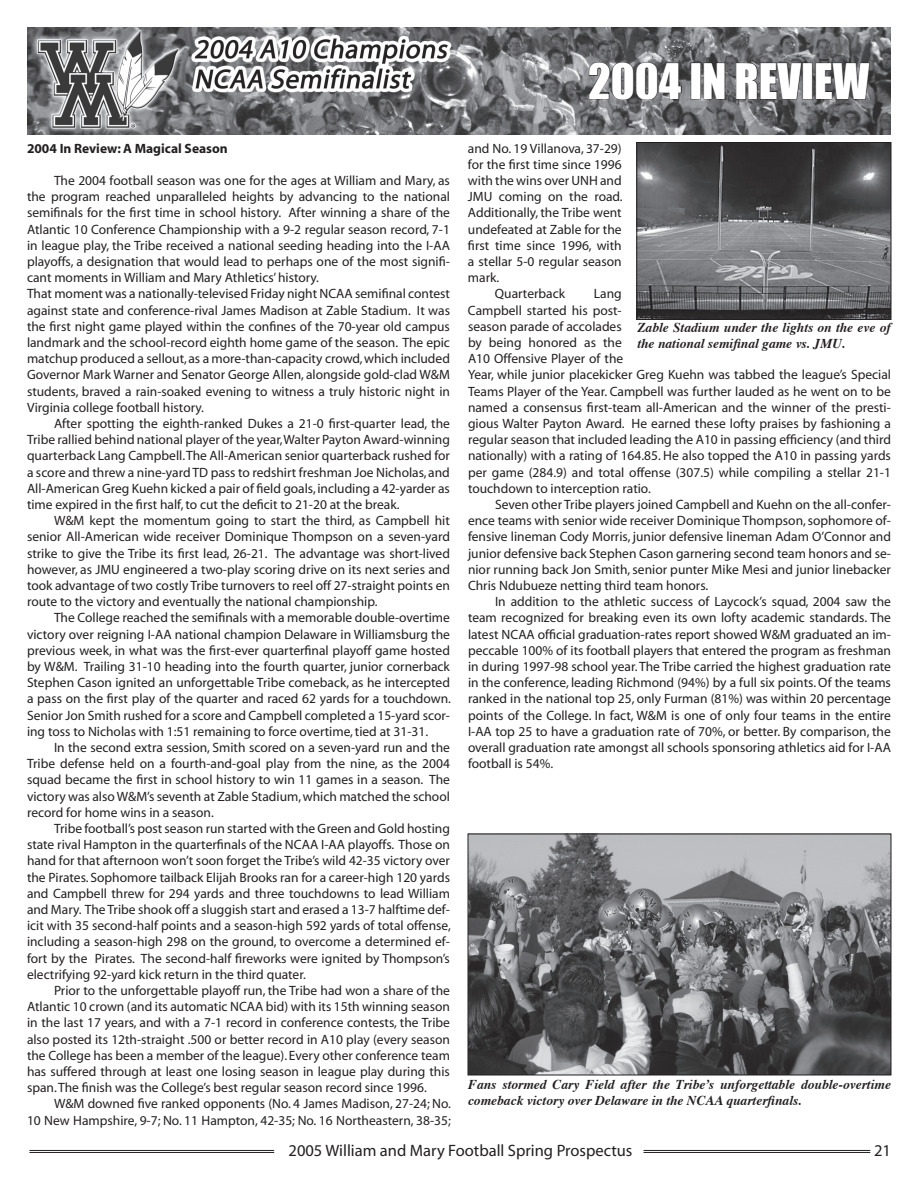
<style>
.page{position:relative;width:918px;height:1188px;background:#fff}
.page>*{position:absolute;margin:0;border:0;box-sizing:border-box;transform-origin:0 0}
.t1{font:45px "Impact";color:#fff}
.t2{font:16.5px "Myriad";color:#231f20}
.t3{font:13.5px/16.2px "Myriad";color:#231f20;text-align:justify}
.t4{font:italic 700 13.5px/16.2px "Times";color:#231f20}
.t5{font:700 13.5px "Myriad";color:#231f20}
</style>
<div class="page">
<img style="left:27px;top:27px;width:864px;height:108px">
<hr style="left:29px;top:1150px;width:245px;height:1px;background:#231f20">
<hr style="left:29px;top:1152px;width:245px;height:1px;background:#231f20">
<hr style="left:644px;top:1150px;width:226px;height:1px;background:#231f20">
<hr style="left:644px;top:1152px;width:226px;height:1px;background:#231f20">
<img style="left:639px;top:144px;width:250px;height:174px">
<div style="left:637px;top:142px;width:254px;height:178px;border:1px solid #231f20"></div>
<svg style="left:588px;top:62px;width:94px;height:38px;background:#616163"></svg>
<div style="left:691px;top:63px;width:10px;height:36px;border:1px solid #231f20"></div>
<svg style="left:703px;top:62px;width:23px;height:38px"></svg>
<svg style="left:736px;top:62px;width:66px;height:38px;background:#646567"></svg>
<div style="left:803px;top:63px;width:10px;height:36px;border:1px solid #231f20"></div>
<svg style="left:815px;top:62px;width:55px;height:38px;background:#565658"></svg>
<img style="left:470px;top:836px;width:419px;height:237px">
<div style="left:468px;top:834px;width:423px;height:241px;border:1px solid #231f20"></div>
<h1 class="t1" style="left:588px;top:53px;width:283px">2004 IN REVIEW</h1>
<p class="t5" style="left:27px;top:141px;width:202px">2004 In Review: A Magical Season</p>
<p class="t3" style="left:27px;top:173px;width:425px;text-align:left;text-indent:27px">The 2004 football season was one for the ages at William and Mary, as the program reached unparalleled heights by advancing to the national semifinals for the first time in school history. After winning a share of the Atlantic 10 Conference Championship with a 9-2 regular season record, 7-1 in league play, the Tribe received a national seeding heading into the I-AA playoffs, a designation that would lead to perhaps one of the most signifi&shy;cant moments in William and Mary Athletics’ history.<br>That moment was a nationally-televised Friday night NCAA semifinal contest against state and conference-rival James Madison at Zable Stadium. It was the first night game played within the confines of the 70-year old campus landmark and the school-record eighth home game of the season. The epic matchup produced a sellout, as a more-than-capacity crowd, which included Governor Mark Warner and Senator George Allen, alongside gold-clad W&amp;M students, braved a rain-soaked evening to witness a truly historic night in Virginia college football history.</p>
<p class="t3" style="left:27px;top:416px;width:425px;text-indent:27px">After spotting the eighth-ranked Dukes a 21-0 first-quarter lead, the Tribe rallied behind national player of the year, Walter Payton Award-winning quarterback Lang Campbell. The All-American senior quarterback rushed for a score and threw a nine-yard TD pass to redshirt freshman Joe Nicholas, and All-American Greg Kuehn kicked a pair of field goals, including a 42-yarder as time expired in the first half, to cut the deficit to 21-20 at the break.</p>
<p class="t3" style="left:27px;top:513px;width:424px;text-indent:27px">W&amp;M kept the momentum going to start the third, as Campbell hit senior All-American wide receiver Dominique Thompson on a seven-yard strike to give the Tribe its first lead, 26-21. The advantage was short-lived however, as JMU engineered a two-play scoring drive on its next series and took advantage of two costly Tribe turnovers to reel off 27-straight points en route to the victory and eventually the national championship.</p>
<p class="t3" style="left:27px;top:610px;width:426px;text-indent:27px">The College reached the semifinals with a memorable double-overtime victory over reigning I-AA national champion Delaware in Williamsburg the previous week, in what was the first-ever quarterfinal playoff game hosted by W&amp;M. Trailing 31-10 heading into the fourth quarter, junior cornerback Stephen Cason ignited an unforgettable Tribe comeback, as he intercepted a pass on the first play of the quarter and raced 62 yards for a touchdown.<br>Senior Jon Smith rushed for a score and Campbell completed a 15-yard scor&shy;ing toss to Nicholas with 1:51 remaining to force overtime, tied at 31-31.</p>
<p class="t3" style="left:27px;top:740px;width:425px;text-indent:27px">In the second extra session, Smith scored on a seven-yard run and the Tribe defense held on a fourth-and-goal play from the nine, as the 2004 squad became the first in school history to win 11 games in a season. The victory was also W&amp;M’s seventh at Zable Stadium, which matched the school record for home wins in a season.</p>
<p class="t3" style="left:27px;top:821px;width:425px;text-indent:27px">Tribe football’s post season run started with the Green and Gold hosting state rival Hampton in the quarterfinals of the NCAA I-AA playoffs. Those on hand for that afternoon won’t soon forget the Tribe’s wild 42-35 victory over the Pirates. Sophomore tailback Elijah Brooks ran for a career-high 120 yards and Campbell threw for 294 yards and three touchdowns to lead William and Mary. The Tribe shook off a sluggish start and erased a 13-7 halftime def&shy;icit with 35 second-half points and a season-high 592 yards of total offense, including a season-high 298 on the ground, to overcome a determined ef&shy;fort by the Pirates. The second-half fireworks were ignited by Thompson’s electrifying 92-yard kick return in the third quater.</p>
<p class="t3" style="left:27px;top:983px;width:425px;text-indent:27px">Prior to the unforgettable playoff run, the Tribe had won a share of the Atlantic 10 crown (and its automatic NCAA bid) with its 15th winning season in the last 17 years, and with a 7-1 record in conference contests, the Tribe also posted its 12th-straight .500 or better record in A10 play (every season the College has been a member of the league). Every other conference team has suffered through at least one losing season in league play during this span. The finish was the College’s best regular season record since 1996.</p>
<p class="t3" style="left:27px;top:1096px;width:425px;text-align:right">W&amp;M downed five ranked opponents (No. 4 James Madison, 27-24; No.<br>10 New Hampshire, 9-7; No. 11 Hampton, 42-35; No. 16 Northeastern, 38-35;</p>
<p class="t3" style="left:468px;top:141px;width:155px">and No. 19 Villanova, 37-29)</p>
<p class="t3" style="left:468px;top:157px;width:155px">for the first time since 1996</p>
<p class="t3" style="left:468px;top:173px;width:155px">with the wins over UNH and</p>
<p class="t3" style="left:468px;top:189px;width:156px">JMU coming on the road.</p>
<p class="t3" style="left:468px;top:205px;width:155px">Additionally, the Tribe went</p>
<p class="t3" style="left:468px;top:222px;width:155px">undefeated at Zable for the</p>
<p class="t3" style="left:468px;top:238px;width:155px">first time since 1996, with</p>
<p class="t3" style="left:468px;top:254px;width:155px">a stellar 5-0 regular season</p>
<p class="t3" style="left:468px;top:270px;width:33px">mark.</p>
<p class="t3" style="left:495px;top:286px;width:72px">Quarterback</p>
<p class="t3" style="left:468px;top:286px;width:425px;text-align:left;text-indent:126px">Lang<br>Campbell started his post-<br>season parade of accolades<br>by being honored as the<br>A10 Offensive Player of the<br>Year, while junior placekicker Greg Kuehn was tabbed the league’s Special Teams Player of the Year. Campbell was further lauded as he went on to be named a consensus first-team all-American and the winner of the presti&shy;gious Walter Payton Award. He earned these lofty praises by fashioning a regular season that included leading the A10 in passing efficiency (and third nationally) with a rating of 164.85. He also topped the A10 in passing yards per game (284.9) and total offense (307.5) while compiling a stellar 21-1 touchdown to interception ratio.</p>
<p class="t3" style="left:468px;top:497px;width:425px;text-indent:27px">Seven other Tribe players joined Campbell and Kuehn on the all-confer&shy;ence teams with senior wide receiver Dominique Thompson, sophomore of&shy;fensive lineman Cody Morris, junior defensive lineman Adam O’Connor and junior defensive back Stephen Cason garnering second team honors and se&shy;nior running back Jon Smith, senior punter Mike Mesi and junior linebacker Chris Ndubueze netting third team honors.</p>
<p class="t3" style="left:468px;top:594px;width:425px;text-indent:27px">In addition to the athletic success of Laycock’s squad, 2004 saw the team recognized for breaking even its own lofty academic standards. The latest NCAA official graduation-rates report showed W&amp;M graduated an im&shy;peccable 100% of its football players that entered the program as freshman in during 1997-98 school year. The Tribe carried the highest graduation rate in the conference, leading Richmond (94%) by a full six points. Of the teams ranked in the national top 25, only Furman (81%) was within 20 percentage points of the College. In fact, W&amp;M is one of only four teams in the entire I-AA top 25 to have a graduation rate of 70%, or better. By comparison, the overall graduation rate amongst all schools sponsoring athletics aid for I-AA football is 54%.</p>
<p class="t4" style="left:637px;top:320px;width:255px">Zable Stadium under the lights on the eve of the national semifinal game vs. JMU.</p>
<p class="t4" style="left:468px;top:1077px;width:424px">Fans stormed Cary Field after the Tribeʼs unforgettable double-overtime comeback victory over Delaware in the NCAA quarterfinals.</p>
<p class="t2" style="left:289px;top:1142px;width:345px">2005 William and Mary Football Spring Prospectus</p>
<p class="t2" style="left:874px;top:1142px;width:18px">21</p>
</div>
